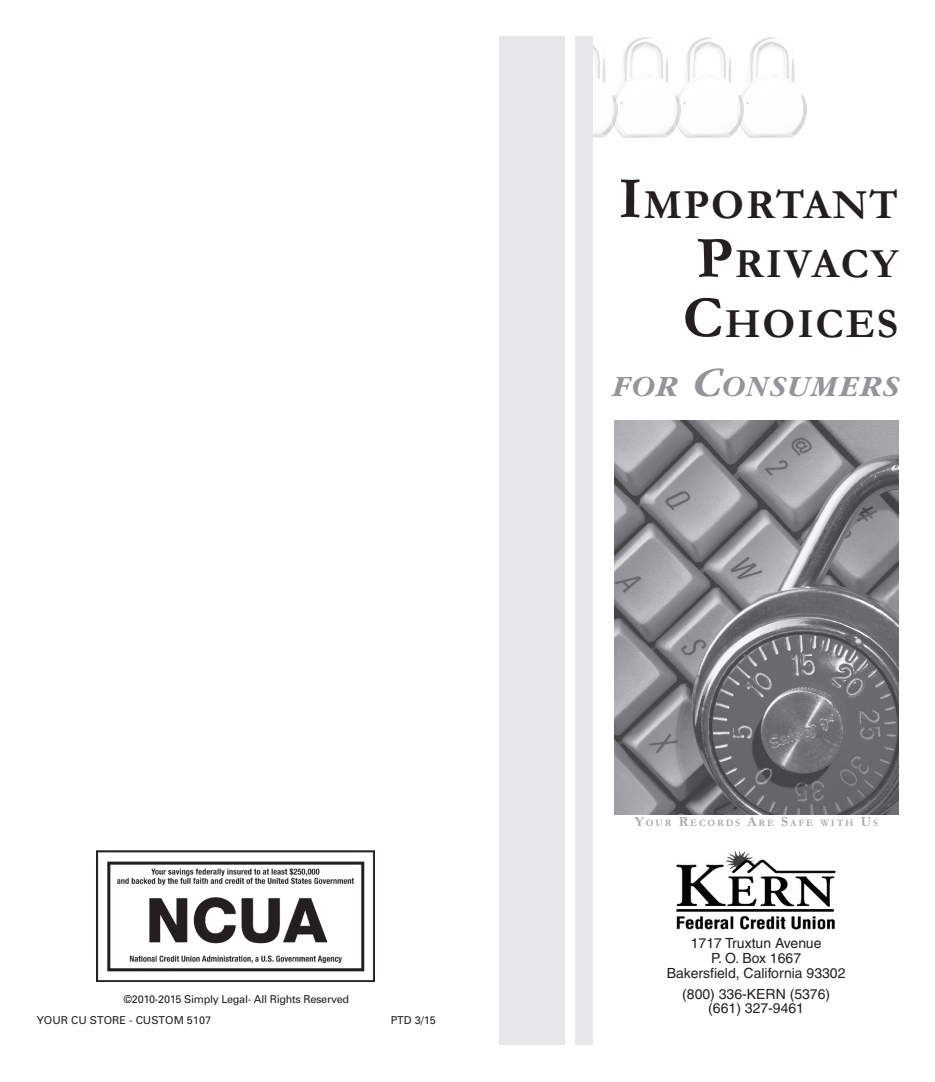
<style>
.page{position:relative;width:935px;height:1082px;background:#fff}
.page>*{position:absolute;margin:0;border:0;box-sizing:border-box;transform-origin:0 0}
.t1{font:700 41.65px "Garamond";letter-spacing:.045em;color:#231f20}
.t2{font:italic 700 30.62px "Garamond";letter-spacing:.045em;color:#939598}
.Front_-_CU_Street{font:14px "Helvetica";color:#231f20}
.Body_text{font:10.85px "Univers";letter-spacing:-.025em;color:#231f20}
.Body_text-2{font:10.85px "Univers";color:#231f20}
.Body_text-3{font:700 9.8px "Garamond";letter-spacing:.185em;color:#a8a9ad}
.s1{font-size:59.5px}
.s2{font-size:43.75px}
.s3{font-size:14px}
</style>
<div class="page">
<img style="left:592px;top:37px;width:19px;height:101px">
<img style="left:611px;top:37px;width:63px;height:101px">
<img style="left:674px;top:37px;width:63px;height:101px">
<img style="left:737px;top:37px;width:69px;height:101px">
<div style="left:499px;top:37px;width:93px;height:1008px;background:#e6e7e9"></div>
<div style="left:565px;top:37px;width:9px;height:1008px;background:#fff"></div>
<img style="left:614px;top:420px;width:284px;height:395px">
<img style="left:97px;top:850px;width:278px;height:131px">
<img style="left:676px;top:850px;width:160px;height:80px">
<p class="Body_text" style="left:123px;top:992px;width:227px">©2010-2015 Simply Legal- All Rights Reserved</p>
<p class="Body_text-2" style="left:37px;top:1014px;width:176px">YOUR CU STORE - CUSTOM 5107</p>
<p class="Body_text" style="left:390px;top:1014px;width:47px">PTD 3/15</p>
<p class="t1" style="left:618px;top:176px;width:281px"><span class="s1">I</span>MPORTANT</p>
<p class="t1" style="left:696px;top:235px;width:203px"><span class="s1">P</span>RIVACY</p>
<p class="t1" style="left:682px;top:295px;width:217px"><span class="s1">C</span>HOICES</p>
<p class="t2" style="left:611px;top:370px;width:288px">FOR <span class="s2">C</span>ONSUMERS</p>
<p class="Body_text-3" style="left:635px;top:816px;width:245px"><span class="s3">Y</span>OUR <span class="s3">R</span>ECORDS <span class="s3">A</span>RE <span class="s3">S</span> AFE WITH <span class="s3">U</span>S</p>
<p class="Front_-_CU_Street" style="left:690px;top:935px;width:132px">1717 Truxtun Avenue</p>
<p class="Front_-_CU_Street" style="left:711px;top:949px;width:91px">P. O. Box 1667</p>
<p class="Front_-_CU_Street" style="left:667px;top:964px;width:180px">Bakersfield, California 93302</p>
<p class="Front_-_CU_Street" style="left:682px;top:985px;width:149px">(800) 336-KERN (5376)</p>
<p class="Front_-_CU_Street" style="left:708px;top:1000px;width:97px">(661) 327-9461</p>
</div>
